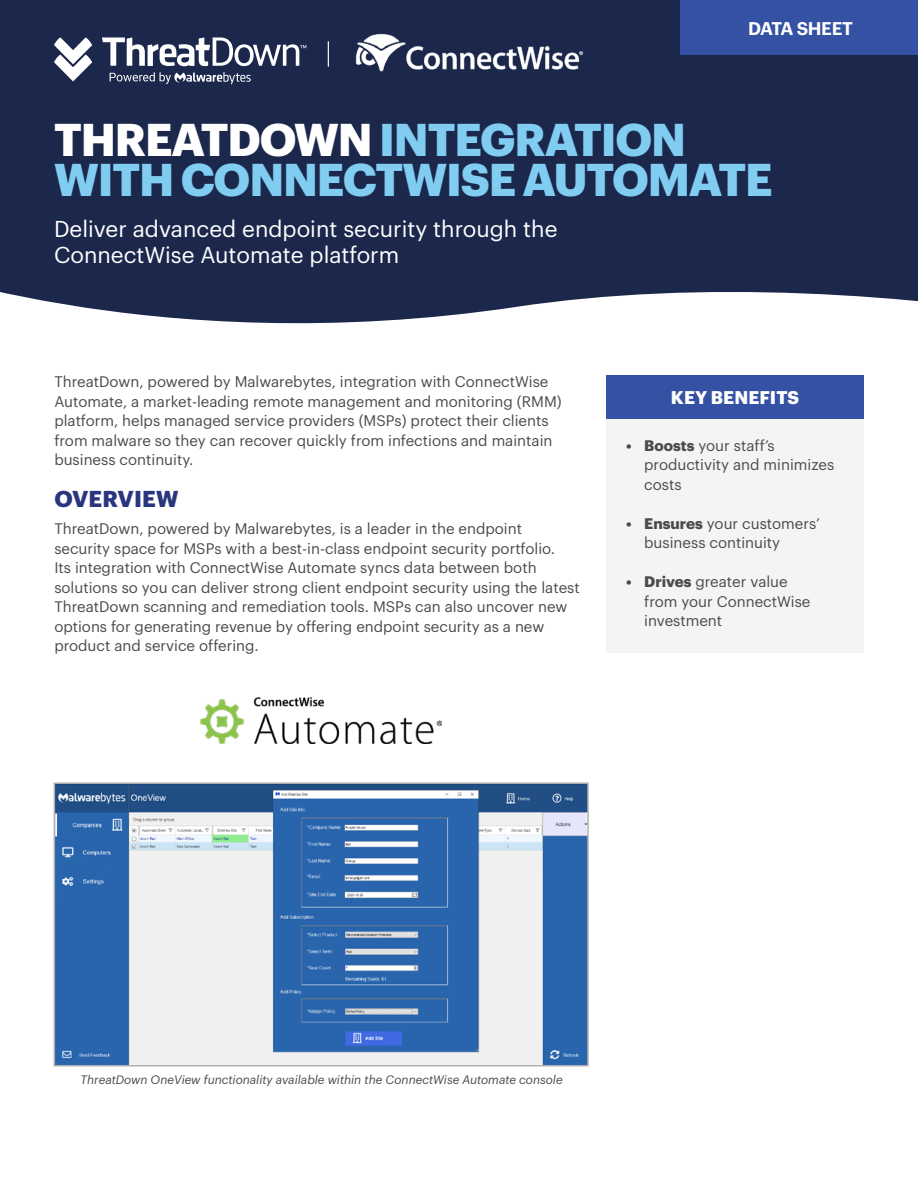
<style>
.page{position:relative;width:918px;height:1188px;background:#fff}
.page>*{position:absolute;margin:0;border:0;box-sizing:border-box;transform-origin:0 0}
.t1{font:700 45px/39.6px "Graphik";letter-spacing:-.025em;color:#81cdf2}
.Sub-header{font:22.5px/25.5px "Graphik";color:#fff}
.t2{font:700 22.5px "Graphik";letter-spacing:.005em;color:#29367e}
.Call_Out_Box-H1{font:700 18px "Graphik";letter-spacing:.005em;color:#fff}
.t3{font:600 18px "Graphik";letter-spacing:-.02em;color:#fff}
.Body{font:15px/19.5px "Graphik";color:#494c4b}
.Body-2{font:italic 12px "Graphik";color:#494c4b}
.s1{color:#fff}
.s2{font-weight:700}
</style>
<div class="page">
<div style="left:0;top:0;width:918px;height:324px;background:#1b284c"></div>
<div style="left:680px;top:0;width:238px;height:55px;background:#3551a3"></div>
<svg style="left:110px;top:72px;width:141px;height:12px;background:#56607a"></svg>
<svg style="left:54px;top:37px;width:38px;height:44px"></svg>
<svg style="left:102px;top:37px;width:204px;height:29px"></svg>
<svg style="left:328px;top:42px;width:1px;height:24px"></svg>
<img style="left:354px;top:33px;width:230px;height:40px">
<div style="left:606px;top:418px;width:258px;height:234px;background:#f4f4f4"></div>
<div style="left:606px;top:375px;width:258px;height:43px;background:#3551a3"></div>
<img style="left:201px;top:698px;width:241px;height:45px">
<img style="left:57px;top:785px;width:529px;height:278px">
<div style="left:54px;top:782px;width:535px;height:284px;border:2px solid #b0b0b0"></div>
<p class="t3" style="left:748px;top:14px;width:106px">DATA SHEET</p>
<h1 class="t1" style="left:54px;top:116px;width:720px"><span class="s1">THREATDOWN</span> INTEGRATION<br>WITH CONNECTWISE AUTOMATE</h1>
<p class="Sub-header" style="left:54px;top:214px;width:505px">Deliver advanced endpoint security through the<br>ConnectWise Automate platform</p>
<p class="Body" style="left:54px;top:371px;width:509px">ThreatDown, powered by Malwarebytes, integration with ConnectWise Automate, a market-leading remote management and monitoring (RMM) platform, helps managed service providers (MSPs) protect their clients from malware so they can recover quickly from infections and maintain business continuity.</p>
<h2 class="t2" style="left:54px;top:482px;width:126px">OVERVIEW</h2>
<p class="Body" style="left:54px;top:518px;width:527px">ThreatDown, powered by Malwarebytes, is a leader in the endpoint security space for MSPs with a best-in-class endpoint security portfolio.<br>Its integration with ConnectWise Automate syncs data between both solutions so you can deliver strong client endpoint security using the latest ThreatDown scanning and remediation tools. MSPs can also uncover new options for generating revenue by offering endpoint security as a new product and service offering.</p>
<p class="Call_Out_Box-H1" style="left:671px;top:384px;width:130px">KEY BENEFITS</p>
<p class="Body" style="left:644px;top:434px;width:192px;text-indent:-18px"><span class="s2">• Boosts</span> your staff’s productivity and minimizes costs</p>
<p class="Body" style="left:644px;top:512px;width:177px;text-indent:-18px"><span class="s2">• Ensures</span> your customers’ business continuity</p>
<p class="Body" style="left:644px;top:571px;width:168px;text-indent:-18px"><span class="s2">• Drives</span> greater value from your ConnectWise investment</p>
<p class="Body-2" style="left:80px;top:1071px;width:484px">ThreatDown OneView functionality available within the ConnectWise Automate console</p>
</div>
